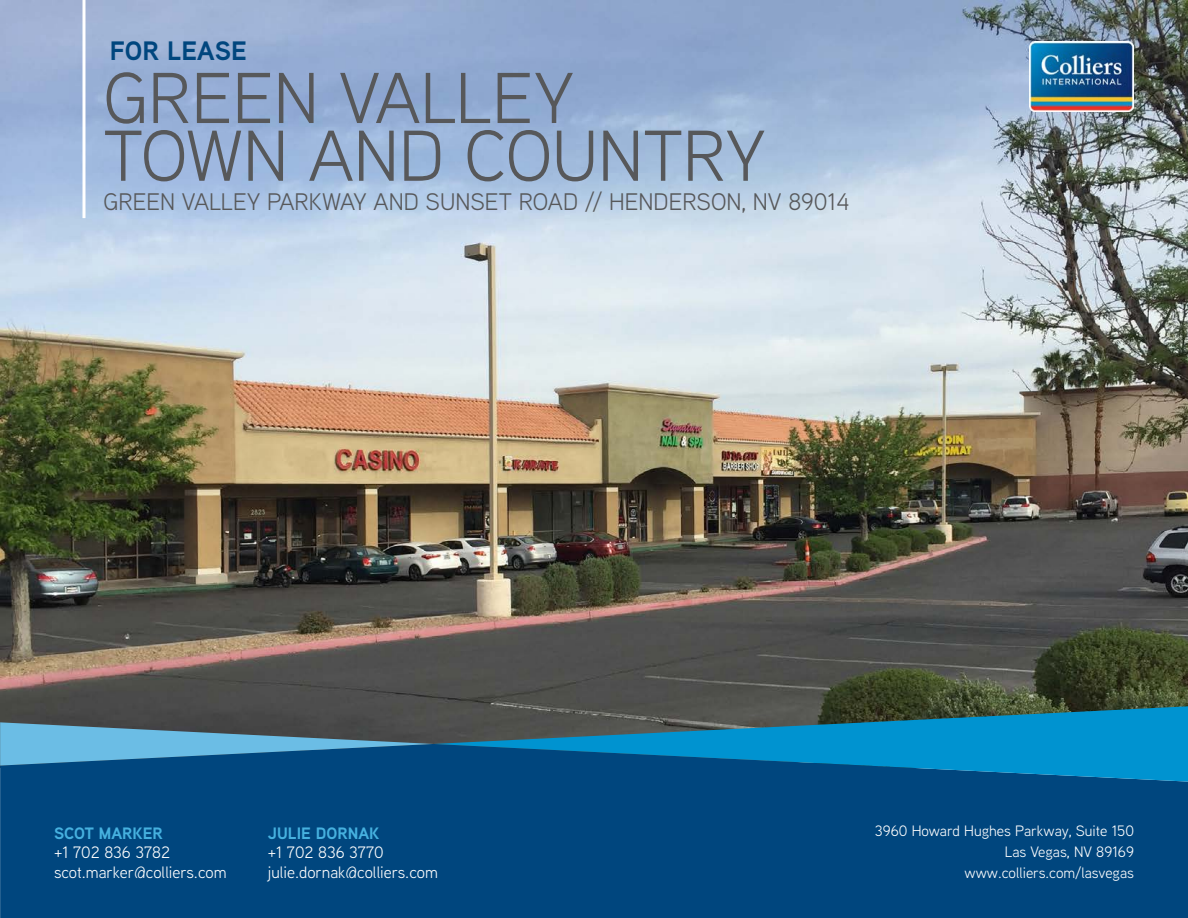
<style>
.page{position:relative;width:1188px;height:918px;background:#fff}
.page>*{position:absolute;margin:0;border:0;box-sizing:border-box;transform-origin:0 0}
.t1{font:71.85px/57.8px "Aaux Next";color:#57585a}
.t2{font:700 26.7px "Aaux Next";color:#00467e}
.t3{font:24px "Aaux Next";color:#57585a}
.t4{font:16.5px/19.5px "Aaux Next";color:#fff}
.t5{font:15px "Aaux Next";color:#fff}
.s1{font-weight:700;color:#46b1df}
</style>
<div class="page">
<img style="left:0;top:0;width:1188px;height:706px">
<div style="left:0;top:782px;width:1188px;height:136px;background:#00467e"></div>
<svg style="left:0;top:706px;width:1188px;height:76px;background:#226c92"></svg>
<svg style="left:82px;top:0;width:4px;height:218px"></svg>
<img style="left:1030px;top:41px;width:104px;height:71px">
<p class="t2" style="left:110px;top:32px;width:139px">FOR LEASE</p>
<p class="t1" style="left:103px;top:67px;width:664px">GREEN VALLEY<br>TOWN AND COUNTRY</p>
<p class="t3" style="left:103px;top:185px;width:748px">GREEN VALLEY PARKWAY AND SUNSET ROAD // HENDERSON, NV 89014</p>
<p class="t4" style="left:54px;top:822px;width:174px"><span class="s1">SCOT MARKER<br></span>+1 702 836 3782 scot.marker@colliers.com</p>
<p class="t4" style="left:268px;top:822px;width:172px"><span class="s1">JULIE DORNAK<br></span>+1 702 836 3770 julie.dornak@colliers.com</p>
<p class="t5" style="left:875px;top:821px;width:261px">3960 Howard Hughes Parkway, Suite 150</p>
<p class="t5" style="left:1005px;top:842px;width:131px">Las Vegas, NV 89169</p>
<p class="t5" style="left:965px;top:862px;width:171px">www.colliers.com/lasvegas</p>
</div>
